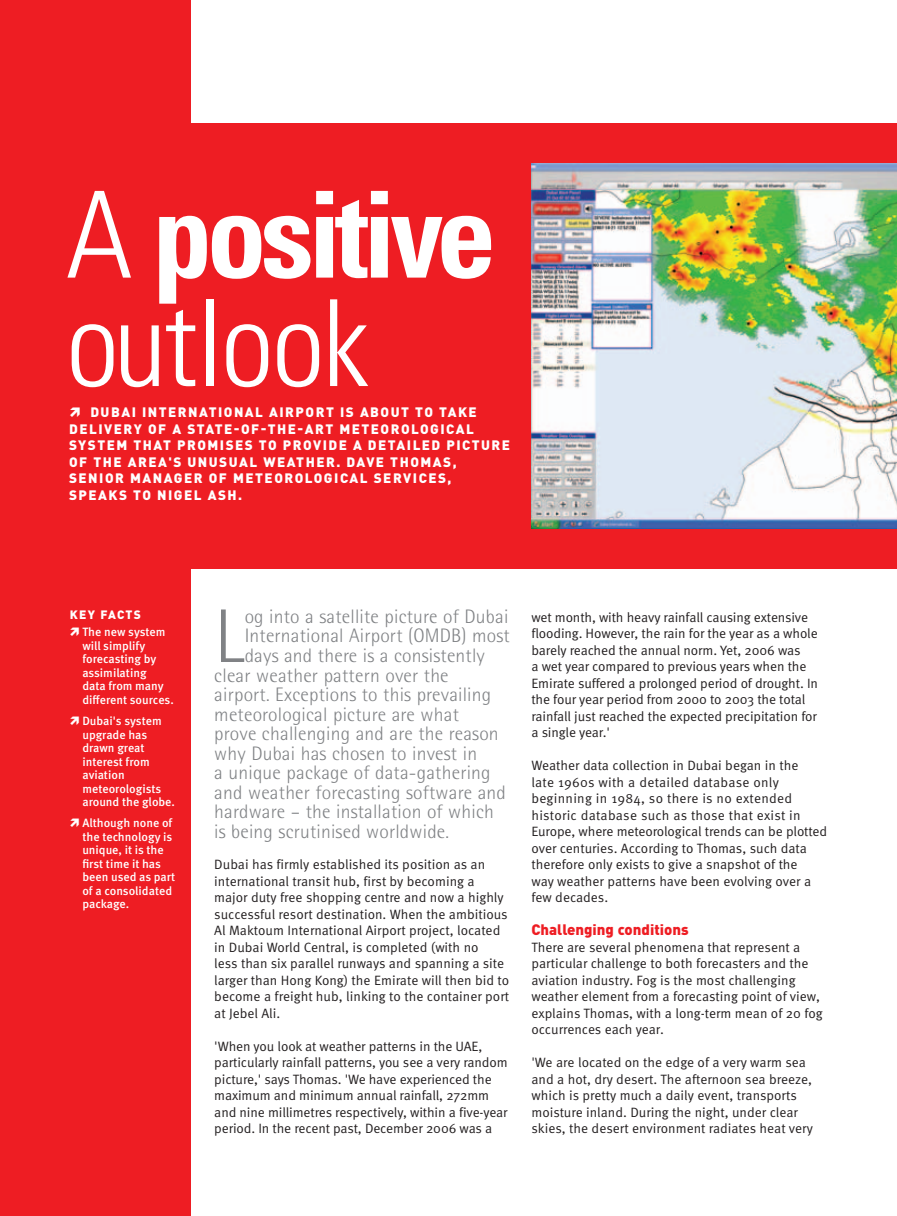
<style>
.page{position:relative;width:897px;height:1216px;background:#fff}
.page>*{position:absolute;margin:0;border:0;box-sizing:border-box;transform-origin:0 0}
.t1{font:300 condensed 120px/108.3px "Univers LT Std";letter-spacing:-.02em;color:#fff}
.t2{font:300 76.05px "Rotis Semi Sans Std";color:#808285}
.t3{font:300 19.5px "Rotis Semi Sans Std";letter-spacing:.01em;color:#808285}
.t4{font:900 15px "DINOT";color:#ee1d23}
.t5{font:13.5px/16.5px "Meta OT";letter-spacing:-.005em;color:#231f20}
.t6{font:900 13.5px/16.5px "DINOT";letter-spacing:.11em;color:#fff}
.t7{font:500 12px/13.5px "Meta OT";color:#fff}
.t8{font:900 12px "DINOT";letter-spacing:.11em;color:#fff}
.s1{font-weight:700}
</style>
<div class="page">
<div style="left:0;top:0;width:191px;height:1215px;background:#ee1d23"></div>
<div style="left:0;top:123px;width:896px;height:446px;background:#ee1d23"></div>
<img style="left:531px;top:164px;width:365px;height:364px">
<h1 class="t1" style="left:66px;top:181px;width:431px">A <span class="s1">positive </span>outlook</h1>
<p class="t6" style="left:69px;top:403px;width:442px;text-indent:21px">DUBAI INTERNATIONAL AIRPORT IS ABOUT TO TAKE DELIVERY OF A STATE-OF-THE-ART METEOROLOGICAL SYSTEM THAT PROMISES TO PROVIDE A DETAILED PICTURE OF THE AREA'S UNUSUAL WEATHER. DAVE THOMAS, SENIOR MANAGER OF METEOROLOGICAL SERVICES, SPEAKS TO NIGEL ASH.</p>
<p class="t8" style="left:70px;top:606px;width:73px">KEY FACTS</p>
<p class="t7" style="left:82px;top:625px;width:93px">The new system will simplify forecasting by assimilating<br>data from many different sources.</p>
<p class="t7" style="left:82px;top:714px;width:94px">Dubai's system upgrade has drawn great interest from aviation meteorologists around the globe.</p>
<p class="t7" style="left:82px;top:816px;width:94px">Although none of the technology is unique, it is the first time it has been used as part of a consolidated package.</p>
<h2 class="t2" style="left:214px;top:592px;width:31px">L</h2>
<h3 class="t3" style="left:244px;top:605px;width:265px">og into a satellite picture of Dubai</h3>
<h3 class="t3" style="left:244px;top:624px;width:266px">International Airport (OMDB) most</h3>
<h3 class="t3" style="left:244px;top:644px;width:242px">days and there is a consistently</h3>
<h3 class="t3" style="left:214px;top:663px;width:236px">clear weather pattern over the</h3>
<h3 class="t3" style="left:214px;top:683px;width:278px">airport. Exceptions to this prevailing</h3>
<h3 class="t3" style="left:214px;top:702px;width:246px">meteorological picture are what</h3>
<h3 class="t3" style="left:214px;top:722px;width:286px">prove challenging and are the reason</h3>
<h3 class="t3" style="left:214px;top:741px;width:264px">why Dubai has chosen to invest in</h3>
<h3 class="t3" style="left:214px;top:761px;width:277px">a unique package of data-gathering</h3>
<h3 class="t3" style="left:214px;top:780px;width:293px">and weather forecasting software and</h3>
<h3 class="t3" style="left:214px;top:800px;width:281px">hardware – the installation of which</h3>
<h3 class="t3" style="left:214px;top:819px;width:236px">is being scrutinised worldwide.</h3>
<p class="t5" style="left:214px;top:856px;width:296px">Dubai has firmly established its position as an international transit hub, first by becoming a major duty free shopping centre and now a highly successful resort destination. When the ambitious Al Maktoum International Airport project, located in Dubai World Central, is completed (with no<br>less than six parallel runways and spanning a site larger than Hong Kong) the Emirate will then bid to become a freight hub, linking to the container port at Jebel Ali.</p>
<p class="t5" style="left:214px;top:1037px;width:295px">'When you look at weather patterns in the UAE, particularly rainfall patterns, you see a very random picture,' says Thomas. 'We have experienced the maximum and minimum annual rainfall, 272mm and nine millimetres respectively, within a five-year period. In the recent past, December 2006 was a</p>
<p class="t5" style="left:531px;top:608px;width:288px">wet month, with heavy rainfall causing extensive flooding. However, the rain for the year as a whole barely reached the annual norm. Yet, 2006 was<br>a wet year compared to previous years when the Emirate suffered a prolonged period of drought. In the four year period from 2000 to 2003 the total rainfall just reached the expected precipitation for a single year.'</p>
<p class="t5" style="left:531px;top:757px;width:297px">Weather data collection in Dubai began in the<br>late 1960s with a detailed database only beginning in 1984, so there is no extended historic database such as those that exist in Europe, where meteorological trends can be plotted over centuries. According to Thomas, such data therefore only exists to give a snapshot of the<br>way weather patterns have been evolving over a few decades.</p>
<p class="t4" style="left:531px;top:919px;width:159px">CHALLENGING CONDITIONS</p>
<p class="t5" style="left:531px;top:938px;width:293px">There are several phenomena that represent a particular challenge to both forecasters and the aviation industry. Fog is the most challenging weather element from a forecasting point of view, explains Thomas, with a long-term mean of 20 fog occurrences each year.</p>
<p class="t5" style="left:531px;top:1054px;width:283px">'We are located on the edge of a very warm sea and a hot, dry desert. The afternoon sea breeze, which is pretty much a daily event, transports moisture inland. During the night, under clear skies, the desert environment radiates heat very</p>
</div>
